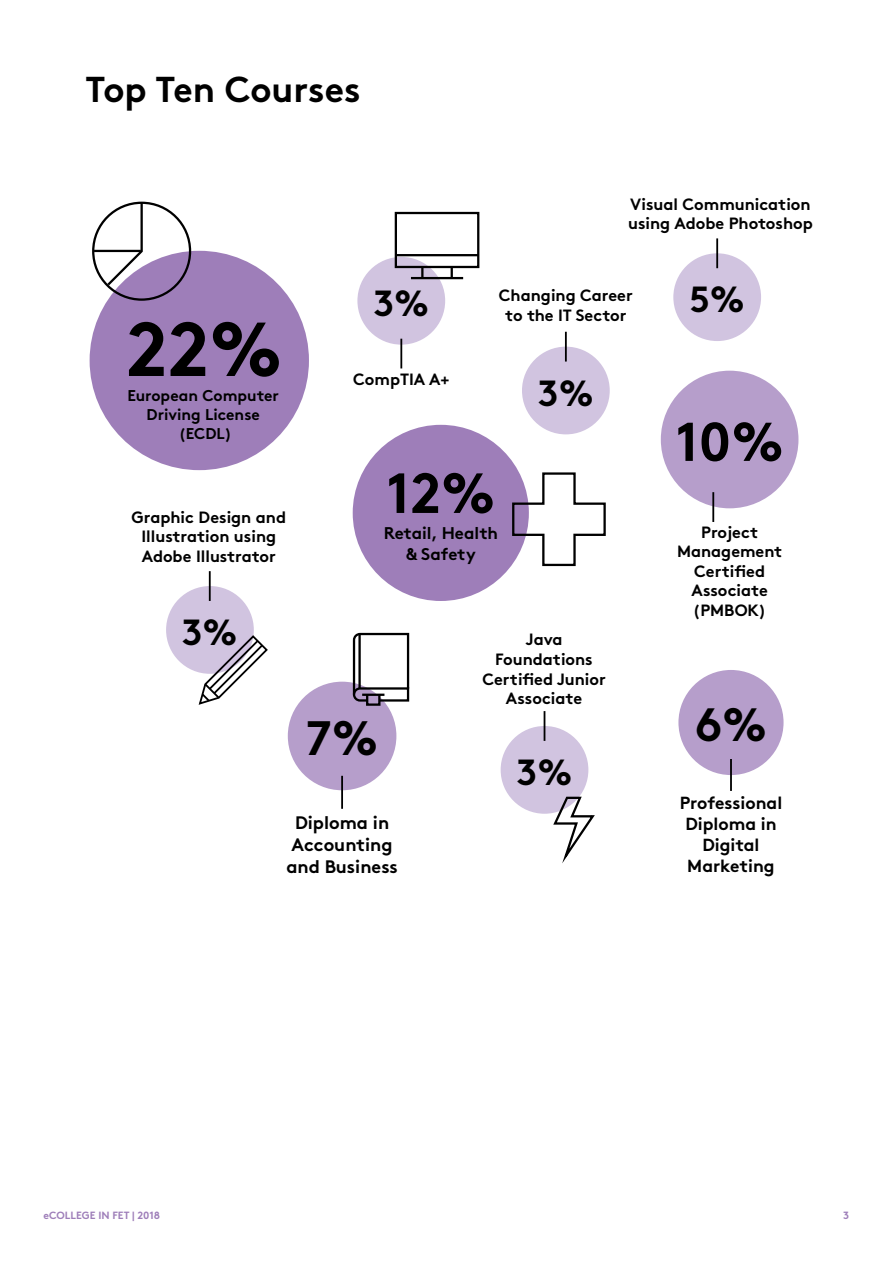
<style>
.page{position:relative;width:893px;height:1263px;background:#fff}
.page>*{position:absolute;margin:0;border:0;box-sizing:border-box;transform-origin:0 0}
.t1{font:700 76.35px "Brown";color:#000}
.t2{font:700 56.55px "Brown";color:#000}
.t3{font:700 54.6px "Brown";color:#000}
.t4{font:700 48.3px "Brown";color:#000}
.t5{font:700 46.65px "Brown";color:#000}
.t6{font:700 36.3px "Brown";color:#000}
.t7{font:700 36px "Brown";color:#000}
.t8{font:700 18.15px/21.8px "Brown";color:#000;text-align:center}
.t9{font:700 17.55px/21px "Brown";color:#000;text-align:center}
.t10{font:700 16.95px "Brown";color:#000}
.t11{font:700 16.35px/19.6px "Brown";color:#000;text-align:center}
.t12{font:700 15.6px/18.8px "Brown";color:#000;text-align:center}
.t13{font:700 10.5px "Brown";color:#9e7eb9}
</style>
<div class="page">
<div style="left:90px;top:251px;width:219px;height:219px;background:#9e7eb9;border-radius:110px"></div>
<div style="left:353px;top:425px;width:176px;height:176px;background:#9e7eb9;border-radius:88px"></div>
<div style="left:661px;top:371px;width:137px;height:137px;background:#b69ecb;border-radius:69px"></div>
<div style="left:678px;top:670px;width:105px;height:105px;background:#b69ecb;border-radius:53px"></div>
<div style="left:288px;top:682px;width:108px;height:108px;background:#b69ecb;border-radius:54px"></div>
<div style="left:522px;top:347px;width:88px;height:87px;background:#d1c4e0;border-radius:44px"></div>
<div style="left:673px;top:253px;width:88px;height:88px;background:#d1c4e0;border-radius:44px"></div>
<div style="left:166px;top:586px;width:88px;height:88px;background:#d1c4e0;border-radius:44px"></div>
<div style="left:501px;top:726px;width:87px;height:88px;background:#d1c4e0;border-radius:44px"></div>
<div style="left:357px;top:257px;width:88px;height:88px;background:#d1c4e0;border-radius:44px"></div>
<div style="left:395px;top:212px;width:84px;height:56px;border:2px solid #000"></div>
<svg style="left:421px;top:267px;width:2px;height:10px"></svg>
<svg style="left:451px;top:267px;width:2px;height:10px"></svg>
<hr style="left:411px;top:277px;width:52px;height:2px;background:#000">
<hr style="left:396px;top:254px;width:82px;height:2px;background:#000">
<div style="left:92px;top:202px;width:99px;height:99px;border:2px solid #000;border-radius:50%"></div>
<svg style="left:105px;top:201px;width:39px;height:87px"></svg>
<hr style="left:94px;top:250px;width:47px;height:2px;background:#000">
<svg style="left:511px;top:471px;width:95px;height:96px"></svg>
<hr style="left:400px;top:339px;width:2px;height:29px;background:#000">
<hr style="left:712px;top:492px;width:2px;height:30px;background:#000">
<hr style="left:730px;top:759px;width:2px;height:32px;background:#000">
<hr style="left:341px;top:776px;width:2px;height:33px;background:#000">
<hr style="left:565px;top:332px;width:2px;height:30px;background:#000">
<hr style="left:716px;top:238px;width:2px;height:30px;background:#000">
<hr style="left:209px;top:571px;width:2px;height:30px;background:#000">
<hr style="left:544px;top:711px;width:1px;height:30px;background:#000">
<svg style="left:551px;top:796px;width:44px;height:63px"></svg>
<svg style="left:198px;top:634px;width:70px;height:71px"></svg>
<div style="left:366px;top:694px;width:14px;height:12px;border:2px solid #000"></div>
<svg style="left:352px;top:632px;width:58px;height:71px"></svg>
<hr style="left:353px;top:640px;width:2px;height:54px;background:#000">
<hr style="left:358px;top:634px;width:3px;height:54px;background:#000">
<hr style="left:362px;top:694px;width:22px;height:2px;background:#000">
<h3 class="t7" style="left:86px;top:60px;width:277px">Top Ten Courses</h3>
<p class="t11" style="left:628px;top:192px;width:186px;text-align:left">Visual Communication using Adobe Photoshop</p>
<h1 class="t1" style="left:126px;top:287px;width:158px">22%</h1>
<p class="t12" style="left:127px;top:385px;width:153px">European Computer<br>Driving License (ECDL)</p>
<p class="t11" style="left:132px;top:505px;width:156px">Graphic Design and<br>Illustration using<br>Adobe Illustrator</p>
<h3 class="t6" style="left:182px;top:603px;width:57px">3%</h3>
<h3 class="t6" style="left:373px;top:274px;width:57px">3%</h3>
<h3 class="t6" style="left:689px;top:270px;width:57px">5%</h3>
<p class="t11" style="left:499px;top:284px;width:135px">Changing Career to the IT Sector</p>
<p class="t11" style="left:353px;top:368px;width:98px">CompTIA A+</p>
<h2 class="t2" style="left:386px;top:447px;width:111px">12%</h2>
<p class="t10" style="left:406px;top:540px;width:71px">&amp; Safety</p>
<p class="t10" style="left:384px;top:520px;width:116px">Retail, Health</p>
<h3 class="t6" style="left:538px;top:364px;width:57px">3%</h3>
<h3 class="t4" style="left:306px;top:699px;width:74px">7%</h3>
<p class="t11" style="left:482px;top:628px;width:125px">Java<br>Foundations<br>Certified Junior<br>Associate</p>
<h3 class="t6" style="left:517px;top:743px;width:57px">3%</h3>
<h3 class="t3" style="left:675px;top:398px;width:110px">10%</h3>
<p class="t11" style="left:677px;top:520px;width:107px">Project<br>Management<br>Certified<br>Associate (PMBOK)</p>
<h3 class="t5" style="left:695px;top:687px;width:74px">6%</h3>
<p class="t8" style="left:286px;top:810px;width:113px">Diploma in<br>Accounting and Business</p>
<p class="t9" style="left:680px;top:790px;width:104px">Professional<br>Diploma in<br>Digital<br>Marketing</p>
<p class="t13" style="left:44px;top:1207px;width:118px">eCOLLEGE IN FET | 2018</p>
<p class="t13" style="left:843px;top:1207px;width:8px">3</p>
</div>
